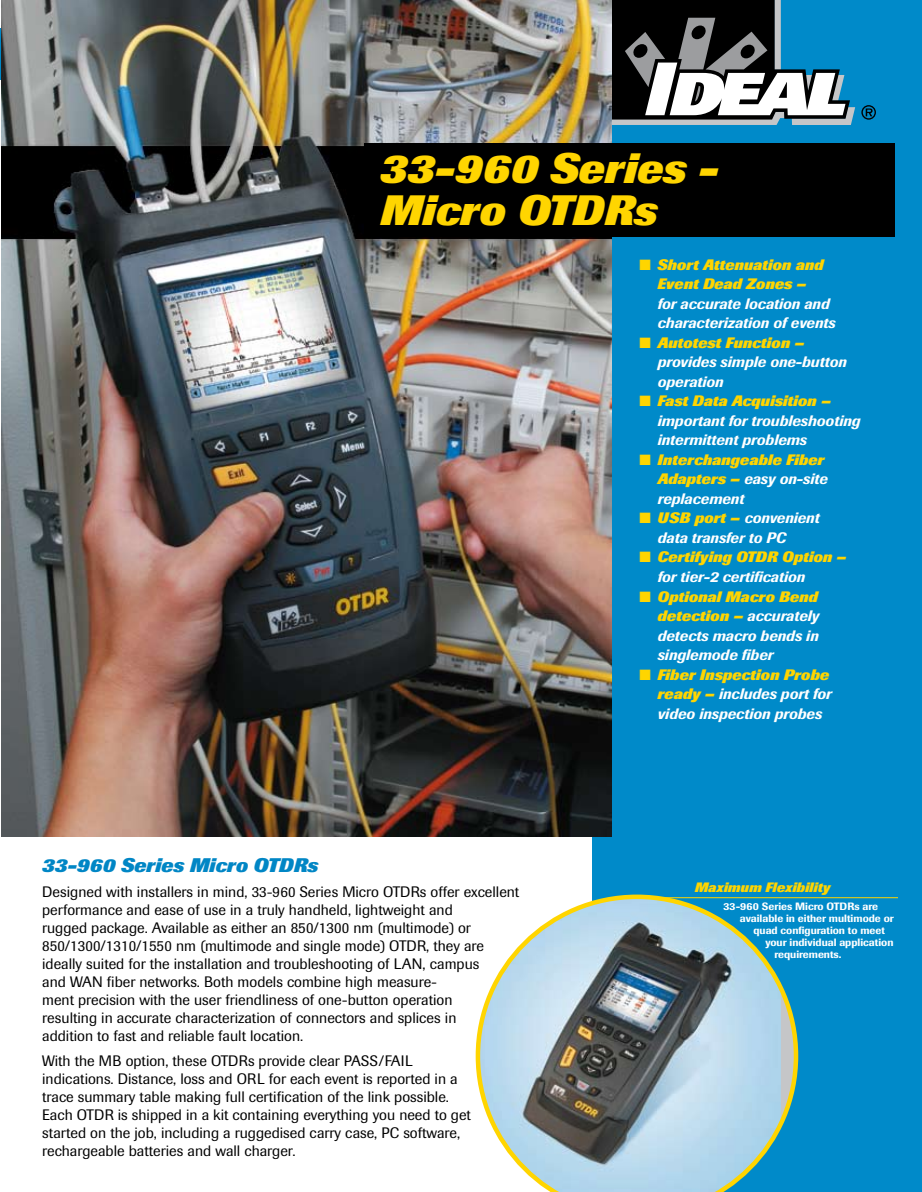
<style>
.page{position:relative;width:922px;height:1192px;background:#fff}
.page>*{position:absolute;margin:0;border:0;box-sizing:border-box;transform-origin:0 0}
.t1{font:italic 800 42px/42px "Imago";color:#ffd500}
.t2{font:italic 800 19.5px "Imago";color:#0086c5}
.t3{font:15px/18px "Imago";color:#000}
.t4{font:italic 500 15px/19.5px "Imago";color:#fff}
.t5{font:italic 800 15px/19.5px "Imago";color:#ffd500;text-align:center}
.t6{font:italic 800 13.5px "Imago";color:#ffd500}
.t7{font:500 10.5px "Imago";color:#fff}
.s1{color:#ffd500}
.s2{font-weight:800;color:#ffd500}
.s3{font-weight:500;color:#fff}
</style>
<div class="page">
<div style="left:592px;top:0;width:329px;height:1191px;background:#008ac9"></div>
<svg style="left:611px;top:0;width:244px;height:125px"></svg>
<svg style="left:861px;top:105px;width:14px;height:15px"></svg>
<svg style="left:0;top:28px;width:2px;height:52px"></svg>
<img style="left:2px;top:0;width:609px;height:835px">
<div style="left:364px;top:143px;width:531px;height:93px;background:#000"></div>
<svg style="left:475px;top:894px;width:323px;height:297px"></svg>
<hr style="left:638px;top:897px;width:259px;height:1px;background:#ffd500">
<h1 class="t1" style="left:380px;top:148px;width:339px">33-960 Series -<br>Micro OTDRs</h1>
<h2 class="t2" style="left:42px;top:853px;width:277px">33-960 Series Micro OTDRs</h2>
<p class="t3" style="left:42px;top:882px;width:478px">Designed with installers in mind, 33-960 Series Micro OTDRs offer excellent performance and ease of use in a truly handheld, lightweight and<br>rugged package. Available as either an 850/1300 nm (multimode) or 850/1300/1310/1550 nm (multimode and single mode) OTDR, they are ideally suited for the installation and troubleshooting of LAN, campus<br>and WAN fiber networks. Both models combine high measure-<br>ment precision with the user friendliness of one-button operation<br>resulting in accurate characterization of connectors and splices in<br>addition to fast and reliable fault location.</p>
<p class="t3" style="left:42px;top:1051px;width:430px">With the MB option, these OTDRs provide clear PASS/FAIL indications. Distance, loss and ORL for each event is reported in a trace summary table making full certification of the link possible.<br>Each OTDR is shipped in a kit containing everything you need to get started on the job, including a ruggedised carry case, PC software, rechargeable batteries and wall charger.</p>
<p class="t5" style="left:639px;top:255px;width:185px">■ Short Attenuation and<br>Event Dead Zones –</p>
<p class="t4" style="left:657px;top:294px;width:179px">for accurate location and characterization of events</p>
<p class="t4" style="left:657px;top:333px;width:191px;text-indent:-18px"><span class="s1">■</span> <span class="s2">Autotest Function – </span>provides simple one-button operation</p>
<p class="t4" style="left:657px;top:391px;width:204px;text-indent:-18px"><span class="s1">■</span> <span class="s2">Fast Data Acquisition – </span>important for troubleshooting intermittent problems</p>
<p class="t5" style="left:657px;top:450px;width:171px;text-align:left;text-indent:-18px">■ Interchangeable Fiber<br>Adapters – <span class="s3">easy on-site replacement</span></p>
<p class="t4" style="left:657px;top:508px;width:163px;text-indent:-18px"><span class="s1">■</span> <span class="s2">USB port –</span> convenient data transfer to PC</p>
<p class="t4" style="left:657px;top:547px;width:190px;text-indent:-18px"><span class="s1">■</span> <span class="s2">Certifying OTDR Option – </span>for tier-2 certification</p>
<p class="t4" style="left:657px;top:586px;width:163px;text-align:justify;text-indent:-18px"><span class="s1">■</span> <span class="s2">Optional Macro Bend detection –</span> accurately detects macro bends in singlemode fiber</p>
<p class="t4" style="left:657px;top:664px;width:176px;text-indent:-18px"><span class="s1">■</span> <span class="s2">Fiber Inspection Probe ready –</span> includes port for video inspection probes</p>
<p class="t6" style="left:694px;top:879px;width:137px">Maximum Flexibility</p>
<p class="t7" style="left:723px;top:900px;width:156px">33-960 Series Micro OTDRs are</p>
<p class="t7" style="left:739px;top:912px;width:155px">available in either multimode or</p>
<p class="t7" style="left:753px;top:924px;width:133px">quad configuration to meet</p>
<p class="t7" style="left:765px;top:936px;width:129px">your individual application</p>
<p class="t7" style="left:774px;top:948px;width:68px">requirements.</p>
</div>
